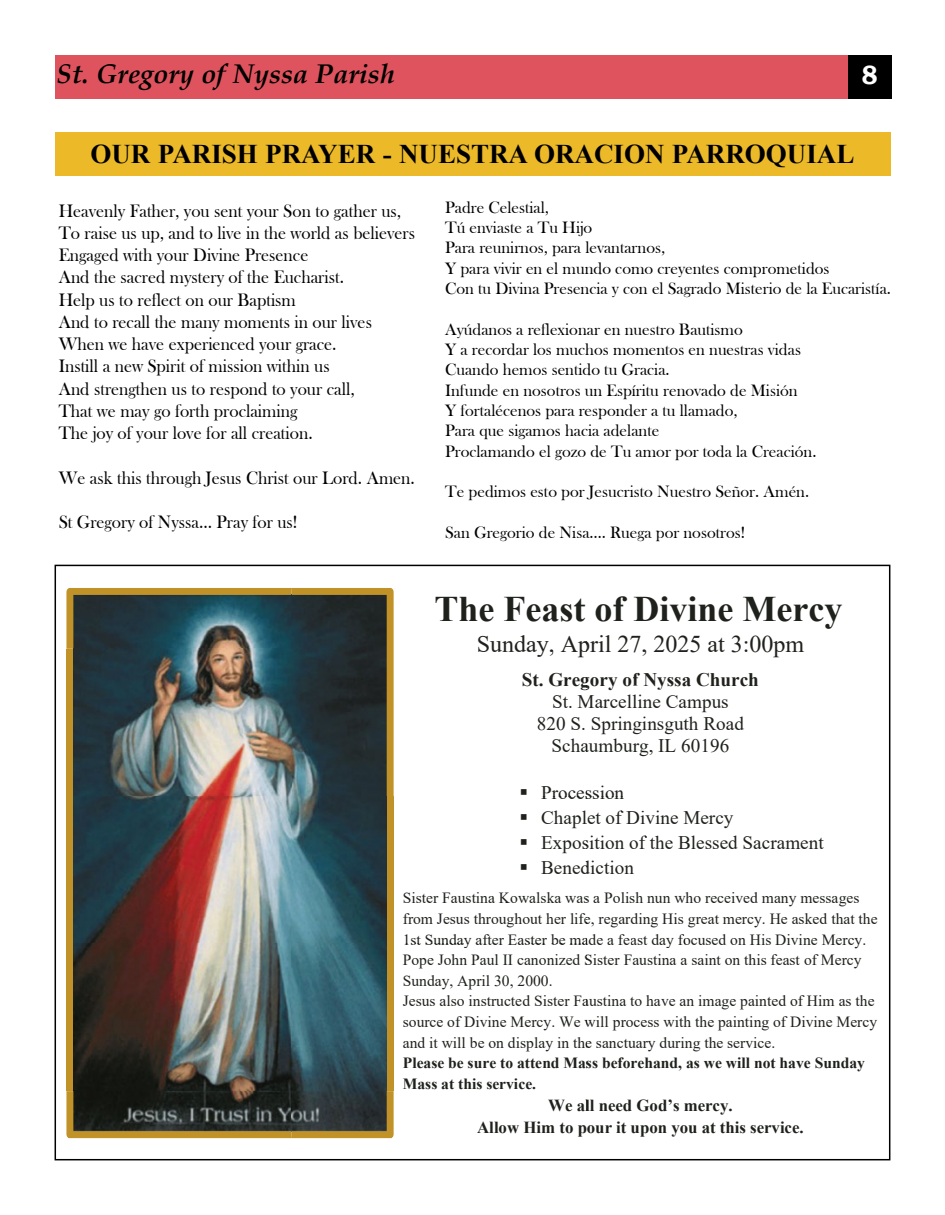
<style>
.page{position:relative;width:945px;height:1215px;background:#fff}
.page>*{position:absolute;margin:0;border:0;box-sizing:border-box;transform-origin:0 0}
.t1{font:700 36px "Gcphlk Times New Roman";color:#1f221c}
.t2{font:700 27px "Bqqcwj Times New Roman";color:#000}
.t3{font:italic 700 27px "Book Antiqua";color:#000}
.t4{font:600 27px "Franklin Gothic";color:#fff}
.t5{font:24px "Times New Roman";color:#1f221c}
.t6{font:19.2px/24.9px "Times New Roman";color:#1f221c;text-align:center}
.t7{font:700 19.2px "Gcphlk Times New Roman";color:#1f221c}
.t8{font:18.6px/22.2px "Nlsmpl Bask Old Face";color:#000;scale:.96 1}
.t9{font:16.95px/20.4px "Djdlsw Bask Old Face";color:#000}
.t10{font:700 16.8px/22.4px "Gcphlk Times New Roman";color:#1f221c;text-align:center}
.t11{font:15.6px/20.5px "Times New Roman";color:#1f221c}
.t12{font:700 15.6px "Gcphlk Times New Roman";color:#1f221c}
</style>
<div class="page">
<div style="left:55px;top:55px;width:836px;height:44px;background:#de535e"></div>
<div style="left:848px;top:55px;width:43px;height:44px;background:#000"></div>
<div style="left:55px;top:133px;width:835px;height:43px;background:#ecb929"></div>
<img style="left:73px;top:796px;width:314px;height:295px">
<img style="left:66px;top:588px;width:328px;height:208px">
<div style="left:66px;top:649px;width:7px;height:147px;background:#c19228"></div>
<div style="left:66px;top:796px;width:7px;height:148px;background:#c19228"></div>
<div style="left:387px;top:796px;width:7px;height:148px;background:#c19228"></div>
<div style="left:66px;top:944px;width:7px;height:147px;background:#c19228"></div>
<div style="left:387px;top:944px;width:7px;height:147px;background:#c19228"></div>
<svg style="left:66px;top:1091px;width:328px;height:47px;background:#45412d"></svg>
<h2 class="t3" style="left:57px;top:58px;width:340px">St. Gregory of Nyssa Parish</h2>
<h2 class="t4" style="left:862px;top:59px;width:17px">8</h2>
<h2 class="t2" style="left:90px;top:139px;width:766px">OUR PARISH PRAYER - NUESTRA ORACION PARROQUIAL</h2>
<p class="t8" style="left:59px;top:201px;width:373px">Heavenly Father, you sent your Son to gather us, To raise us up, and to live in the world as believers Engaged with your Divine Presence<br>And the sacred mystery of the Eucharist.<br>Help us to reflect on our Baptism<br>And to recall the many moments in our lives When we have experienced your grace.<br>Instill a new Spirit of mission within us<br>And strengthen us to respond to your call,<br>That we may go forth proclaiming<br>The joy of your love for all creation.</p>
<p class="t8" style="left:59px;top:468px;width:373px">We ask this through Jesus Christ our Lord. Amen.</p>
<p class="t8" style="left:59px;top:512px;width:250px">St Gregory of Nyssa… Pray for us!</p>
<p class="t9" style="left:445px;top:198px;width:447px">Padre Celestial,<br>Tú enviaste a Tu Hijo<br>Para reunirnos, para levantarnos,<br>Y para vivir en el mundo como creyentes comprometidos<br>Con tu Divina Presencia y con el Sagrado Misterio de la Eucaristía.</p>
<p class="t9" style="left:445px;top:320px;width:373px">Ayúdanos a reflexionar en nuestro Bautismo<br>Y a recordar los muchos momentos en nuestras vidas Cuando hemos sentido tu Gracia.<br>Infunde en nosotros un Espíritu renovado de Misión<br>Y fortalécenos para responder a tu llamado,<br>Para que sigamos hacia adelante<br>Proclamando el gozo de Tu amor por toda la Creación.</p>
<p class="t9" style="left:445px;top:483px;width:366px">Te pedimos esto por Jesucristo Nuestro Señor. Amén.</p>
<p class="t9" style="left:445px;top:524px;width:301px">San Gregorio de Nisa…. Ruega por nosotros!</p>
<h1 class="t1" style="left:434px;top:589px;width:410px">The Feast of Divine Mercy</h1>
<h3 class="t5" style="left:477px;top:630px;width:329px">Su ay, April 27, 2025 at 3:00pm</h3>
<p class="t7" style="left:522px;top:669px;width:239px">St. Gregory of Nyssa Church</p>
<p class="t6" style="left:537px;top:690px;width:209px;line-height:22px">St. Marcelline Campus<br>820 S. Springinsguth Road<br>Schaumburg, IL 60196</p>
<p class="t6" style="left:541px;top:780px;width:284px;text-align:left">Procession<br>Chaplet o Divine Mercy<br>Exposition of the Blessed Sacrament<br>Benediction</p>
<p class="t11" style="left:403px;top:888px;width:476px">Sister Faustina Kowalska was a Polish nun who received many messages from Jesus throughout her life, regarding His great mercy. He asked that the<br>1st Sunday after Easter be made a feast day focused on His Divine Mercy.</p>
<h3 class="t5" style="left:502px;top:630px;width:26px">nd</h3>
<p class="t6" style="left:615px;top:805px;width:8px">f</p>
<p class="t11" style="left:403px;top:950px;width:460px">Pope John Paul II canonized Sister Faustina a saint on this feast of Mercy</p>
<p class="t11" style="left:403px;top:991px;width:476px">Jesus also instructed Sister Faustina to have an image painted of Him as the source of Divine Mercy. We will process with the painting of Divine Mercy and it will be on di ay in the sanctuary during the service.</p>
<p class="t12" style="left:403px;top:1054px;width:464px">Please be sure to attend Mass beforehand, as we will not have Sunday</p>
<p class="t10" style="left:477px;top:1094px;width:328px">We all need God’s mercy.<br>Allow Him to pour it upon you at this service.</p>
<p class="t11" style="left:403px;top:970px;width:151px">Sunday, April 30, 2000.</p>
<p class="t11" style="left:520px;top:1032px;width:20px">spl</p>
<p class="t12" style="left:403px;top:1075px;width:135px">Mass at this service.</p>
</div>
